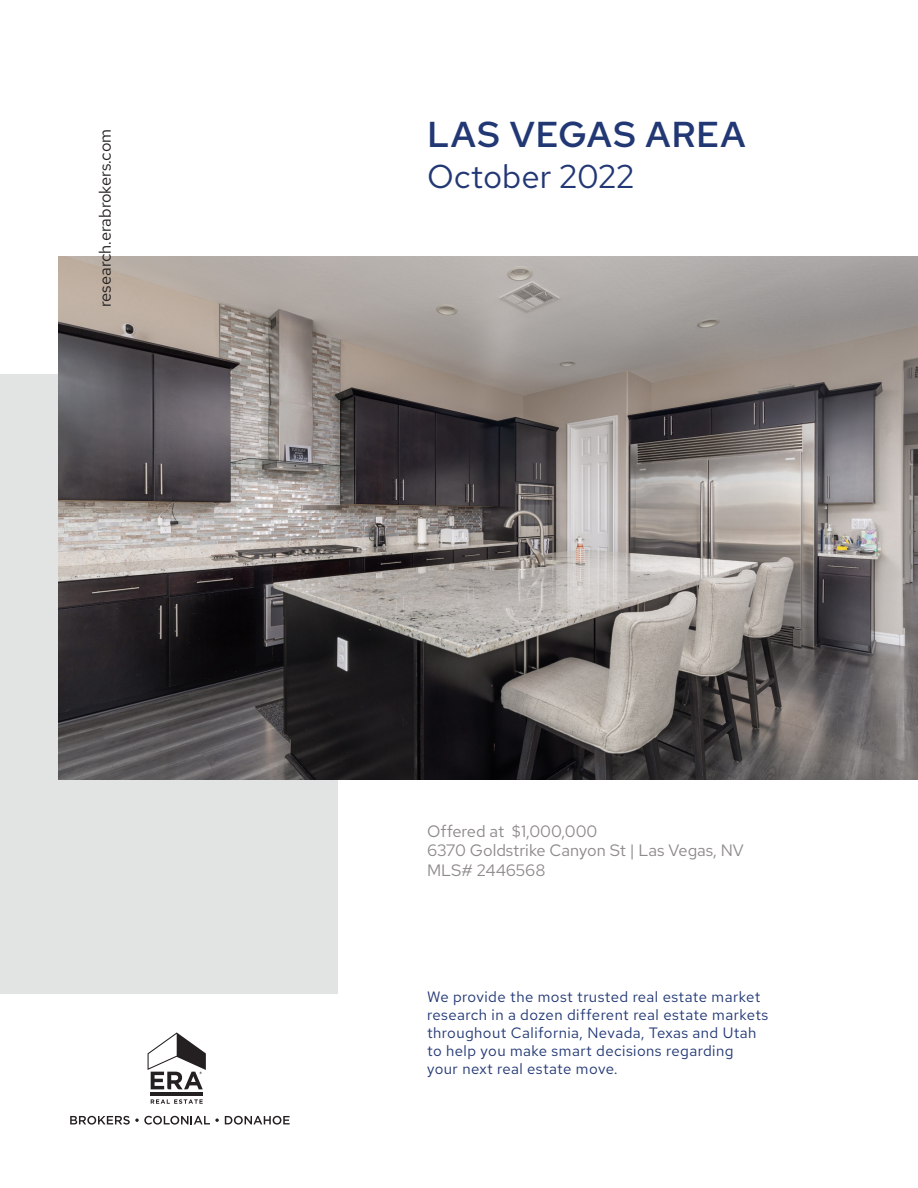
<style>
.page{position:relative;width:918px;height:1188px;background:#fff}
.page>*{position:absolute;margin:0;border:0;box-sizing:border-box;transform-origin:0 0}
.t1{font:500 36px "Red Hat Text";letter-spacing:.02em;color:#223874}
.t2{font:33px "Red Hat Text";color:#223874}
.t3{font:16.5px "Red Hat Text";color:#8d8a89}
.t4{font:16.5px "Red Hat Text";color:#231f20}
.t5{font:15px/18px "Red Hat Text";letter-spacing:.03em;color:#223874}
</style>
<div class="page">
<svg style="left:151px;top:1099px;width:52px;height:5px"></svg>
<hr style="left:151px;top:1093px;width:52px;height:3px;background:#241f21">
<svg style="left:148px;top:1032px;width:58px;height:57px"></svg>
<svg style="left:70px;top:1116px;width:149px;height:9px"></svg>
<svg style="left:225px;top:1116px;width:65px;height:9px"></svg>
<div style="left:0;top:374px;width:338px;height:620px;background:#e2e3e3"></div>
<img style="left:58px;top:256px;width:860px;height:523px">
<p class="t4" style="left:94px;top:307px;width:180px;rotate:-90deg">research.erabrokers.com</p>
<p class="t1" style="left:427px;top:110px;width:320px">LAS VEGAS AREA</p>
<h2 class="t2" style="left:427px;top:155px;width:209px">October 2022</h2>
<p class="t3" style="left:427px;top:820px;width:172px">Offered at $1,000,000</p>
<p class="t3" style="left:427px;top:840px;width:318px">6370 Goldstrike Canyon St | Las Vegas, NV</p>
<p class="t3" style="left:427px;top:860px;width:120px">MLS# 2446568</p>
<p class="t5" style="left:427px;top:988px;width:343px">We provide the most trusted real estate market research in a dozen different real estate markets throughout California, Nevada, Texas and Utah to help you make smart decisions regarding<br>your next real estate move.</p>
</div>
